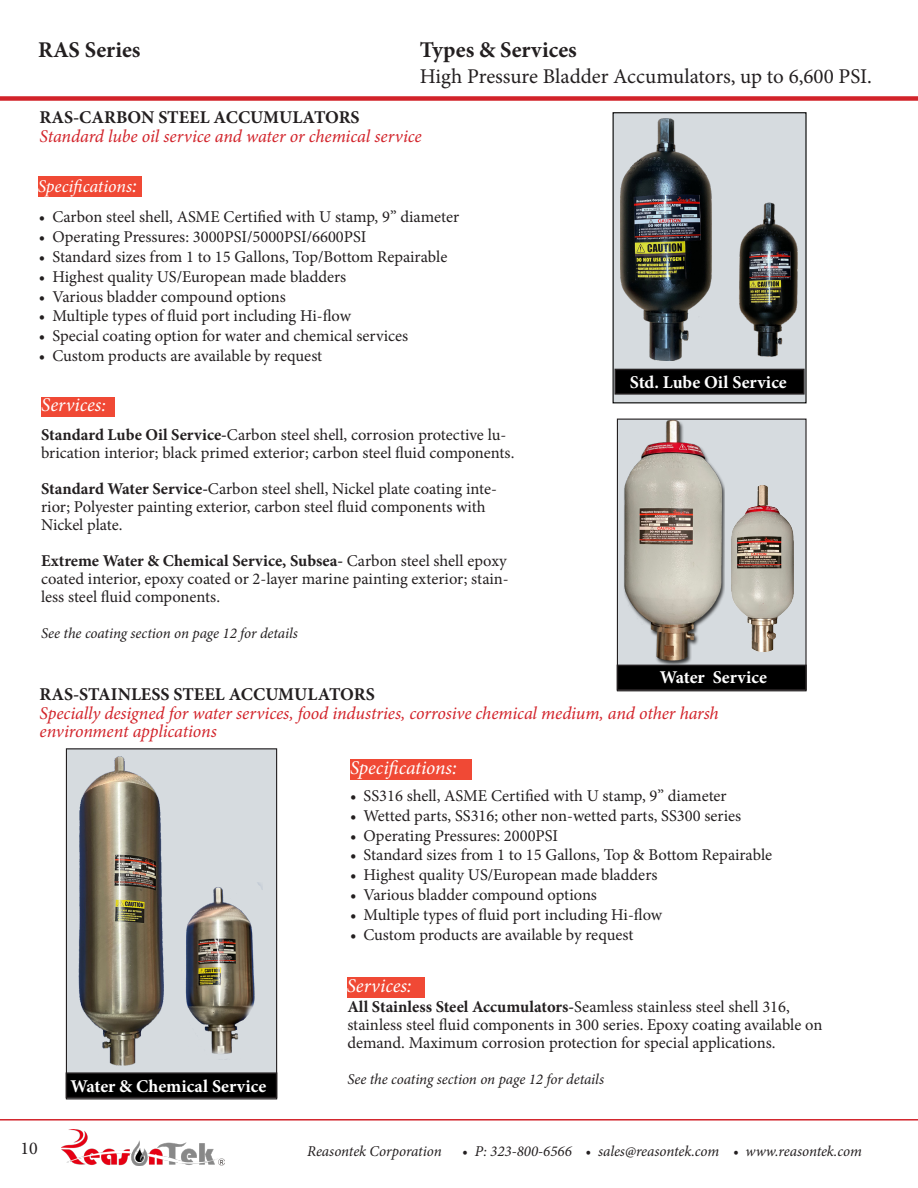
<style>
.page{position:relative;width:918px;height:1188px;background:#fff}
.page>*{position:absolute;margin:0;border:0;box-sizing:border-box;transform-origin:0 0}
.sub_heading2{font:700 22.5px "Minion Pro";letter-spacing:.005em;color:#231f20}
.sub_heading1{font:700 22.5px "Minion Pro";color:#231f20}
.heading{font:21px "Minion Pro";color:#231f20}
.t1{font:italic 19.5px "Minion Pro";letter-spacing:-.005em;color:#fff}
.t2{font:italic 18px/18px "Minion Pro";letter-spacing:-.005em;color:#d2232a}
.REASONTEK_HEADING1{font:700 18px "Minion Pro";color:#231f20}
.t3{font:700 18px "Minion Pro";letter-spacing:.005em;color:#fff}
.t4{font:italic 18px "Minion Pro";letter-spacing:-.005em;color:#fff}
.t5{font:18px "Minion Pro";color:#231f20}
.t6{font:16.5px/18px "Minion Pro";color:#231f20}
.t7{font:italic 15px "Minion Pro";letter-spacing:-.005em;color:#231f20}
.s1{font-size:21px}
.s2{font-weight:700}
</style>
<div class="page">
<img style="left:61px;top:1130px;width:164px;height:36px">
<hr style="left:0;top:1119px;width:918px;height:2px;background:#d2232a">
<div style="left:66px;top:749px;width:211px;height:350px;background:#d6dbdf"></div>
<div style="left:66px;top:748px;width:211px;height:351px;border:1px solid #231f20"></div>
<div style="left:617px;top:419px;width:189px;height:272px;background:#d6dbdf"></div>
<div style="left:617px;top:419px;width:190px;height:272px;border:1px solid #231f20"></div>
<div style="left:613px;top:112px;width:194px;height:291px;background:#d6dbdf"></div>
<div style="left:0;top:96px;width:918px;height:5px;background:#d2232a"></div>
<img style="left:623px;top:421px;width:101px;height:244px">
<img style="left:731px;top:486px;width:63px;height:166px">
<img style="left:739px;top:202px;width:59px;height:154px">
<img style="left:621px;top:119px;width:90px;height:242px">
<div style="left:615px;top:369px;width:189px;height:25px;background:#000"></div>
<div style="left:615px;top:369px;width:190px;height:26px;border:2px solid #231f20"></div>
<div style="left:617px;top:665px;width:189px;height:25px;background:#000"></div>
<div style="left:617px;top:665px;width:190px;height:26px;border:2px solid #231f20"></div>
<div style="left:66px;top:1073px;width:211px;height:25px;background:#000"></div>
<div style="left:66px;top:1072px;width:211px;height:26px;border:2px solid #231f20"></div>
<div style="left:350px;top:759px;width:122px;height:21px;background:#f04935"></div>
<div style="left:41px;top:397px;width:74px;height:19px;background:#f04935"></div>
<div style="left:347px;top:977px;width:77px;height:21px;background:#f04935"></div>
<img style="left:185px;top:882px;width:78px;height:172px">
<img style="left:78px;top:756px;width:85px;height:309px">
<div style="left:38px;top:176px;width:103px;height:21px;background:#f04935"></div>
<p class="sub_heading1" style="left:38px;top:34px;width:104px">RAS Series</p>
<p class="sub_heading2" style="left:420px;top:34px;width:159px">Types &amp; Services</p>
<p class="heading" style="left:420px;top:62px;width:454px">High Pressure Bladder Accumulators, up to 6,600 PSI.</p>
<p class="REASONTEK_HEADING1" style="left:40px;top:105px;width:322px">RAS-CARBON STEEL ACCUMULATORS</p>
<p class="t2" style="left:40px;top:128px;width:384px">Standard lube oil service and water or chemical service</p>
<p class="t4" style="left:38px;top:174px;width:101px">Specifications<span class="s1">:</span></p>
<p class="t6" style="left:39px;top:208px;width:422px">• Carbon steel shell, ASME Certified with U stamp, 9” diameter</p>
<p class="t6" style="left:39px;top:228px;width:329px">• Operating Pressures: 3000PSI/5000PSI/6600PSI</p>
<p class="t6" style="left:39px;top:248px;width:410px">• Standard sizes from 1 to 15 Gallons, Top/Bottom Repairable</p>
<p class="t6" style="left:39px;top:268px;width:309px">• Highest quality US/European made bladders</p>
<p class="t6" style="left:39px;top:287px;width:248px">• Various bladder compound options</p>
<p class="t6" style="left:39px;top:307px;width:314px">• Multiple types of fluid port including Hi-flow</p>
<p class="t6" style="left:39px;top:327px;width:371px">• Special coating option for water and chemical services</p>
<p class="t6" style="left:39px;top:347px;width:285px">• Custom products are available by request</p>
<p class="t1" style="left:41px;top:392px;width:66px">Services:</p>
<p class="t6" style="left:41px;top:426px;width:475px"><span class="s2">Standard Lube Oil Service-</span>Carbon steel shell, corrosion protective lu&shy;brication interior; black primed exterior; carbon steel fluid components.</p>
<p class="t6" style="left:41px;top:480px;width:457px"><span class="s2">Standard Water Service-</span>Carbon steel shell, Nickel plate coating inte&shy;rior; Polyester painting exterior, carbon steel fluid components with<br>Nickel plate.</p>
<p class="t6" style="left:41px;top:552px;width:469px"><span class="s2">Extreme Water &amp; Chemical Service, Subsea-</span> Carbon steel shell epoxy coated interior, epoxy coated or 2-layer marine painting exterior; stain&shy;less steel fluid components.</p>
<p class="t7" style="left:41px;top:623px;width:258px">See the coating section on page 12 for details</p>
<p class="t3" style="left:630px;top:369px;width:158px">Std. Lube Oil Service</p>
<p class="t3" style="left:660px;top:664px;width:109px">Water Service</p>
<p class="REASONTEK_HEADING1" style="left:40px;top:682px;width:337px">RAS-STAINLESS STEEL ACCUMULATORS</p>
<p class="t2" style="left:40px;top:704px;width:681px">Specially designed for water services, food industries, corrosive chemical medium, and other harsh environment applications</p>
<p class="t1" style="left:350px;top:755px;width:109px">Specifications<span class="s1">:</span></p>
<p class="t5" style="left:21px;top:1136px;width:19px">10</p>
<p class="t3" style="left:70px;top:1074px;width:197px">Water &amp; Chemical Service</p>
<p class="t6" style="left:350px;top:787px;width:378px">• SS316 shell, ASME Certified with U stamp, 9” diameter</p>
<p class="t6" style="left:350px;top:807px;width:393px">• Wetted parts, SS316; other non-wetted parts, SS300 series</p>
<p class="t6" style="left:350px;top:826px;width:210px">• Operating Pressures: 2000PSI</p>
<p class="t6" style="left:350px;top:846px;width:424px">• Standard sizes from 1 to 15 Gallons, Top &amp; Bottom Repairable</p>
<p class="t6" style="left:350px;top:866px;width:309px">• Highest quality US/European made bladders</p>
<p class="t6" style="left:350px;top:886px;width:248px">• Various bladder compound options</p>
<p class="t6" style="left:350px;top:906px;width:314px">• Multiple types of fluid port including Hi-flow</p>
<p class="t6" style="left:350px;top:925px;width:285px">• Custom products are available by request</p>
<p class="t1" style="left:347px;top:973px;width:67px">Services<span class="s1">:</span></p>
<p class="t6" style="left:347px;top:998px;width:477px"><span class="s2">All Stainless Steel Accumulators-</span>Seamless stainless steel shell 316, stainless steel fluid components in 300 series. Epoxy coating available on demand. Maximum corrosion protection for special applications.</p>
<p class="t7" style="left:347px;top:1069px;width:258px">See the coating section on page 12 for details</p>
<p class="t7" style="left:307px;top:1141px;width:136px">Reasontek Corporation</p>
<p class="t7" style="left:462px;top:1141px;width:401px">• P: 323-800-6566 • sales@reasontek.com • www.reasontek.com</p>
</div>
